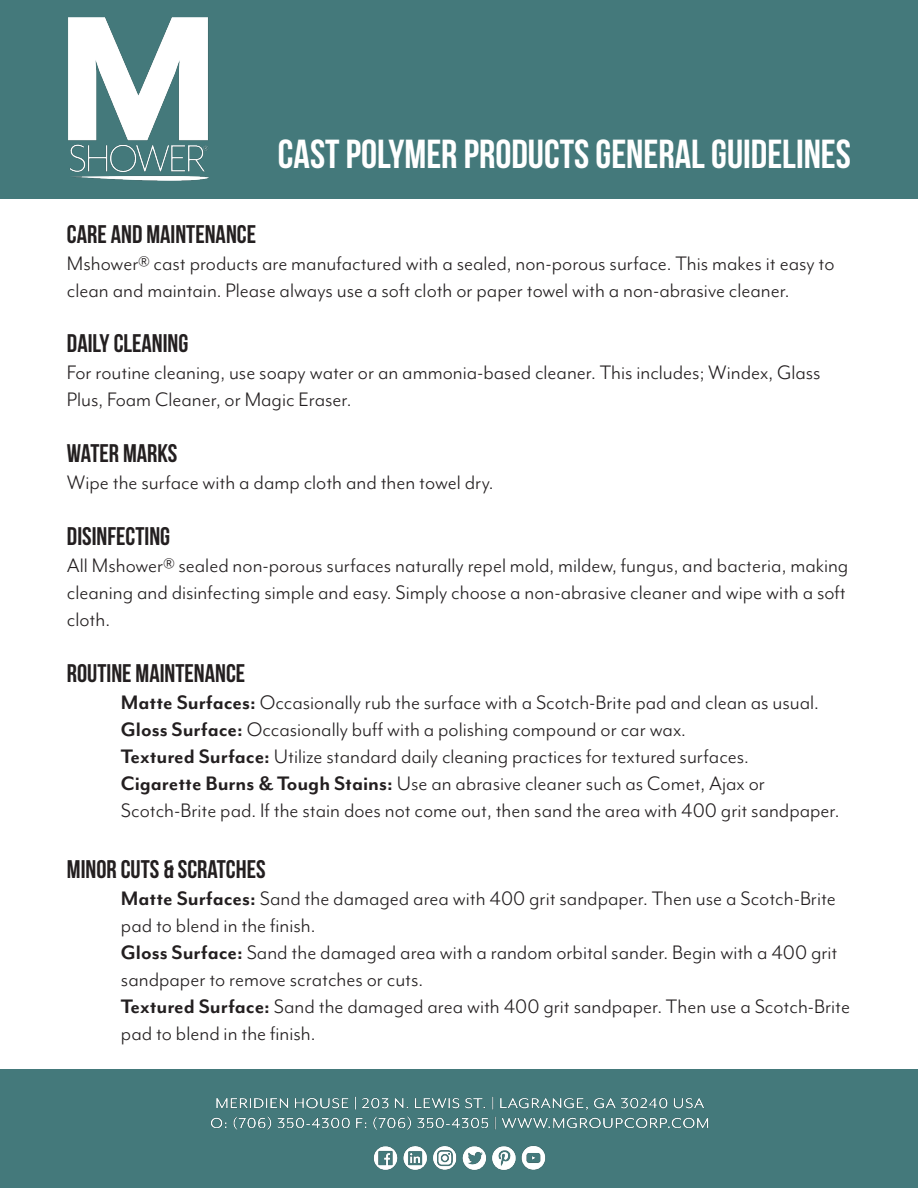
<style>
.page{position:relative;width:918px;height:1188px;background:#fff}
.page>*{position:absolute;margin:0;border:0;box-sizing:border-box;transform-origin:0 0}
.t1{font:700 40.5px "Bebas Neue";color:#fff}
.t2{font:700 25.5px "Bebas Neue";color:#231f20}
.t3{font:22.5px/27px "Mr Eaves Mod OT";color:#231f20}
.s1{font-weight:700}
</style>
<div class="page">
<div style="left:0;top:0;width:918px;height:199px;background:#44797b"></div>
<div style="left:0;top:1069px;width:918px;height:119px;background:#44797b"></div>
<img style="left:68px;top:17px;width:140px;height:164px">
<img style="left:211px;top:1096px;width:498px;height:74px">
<p class="t1" style="left:278px;top:132px;width:575px">CAST POLYMER PRODUCTS GENERAL GUIDELINES</p>
<p class="t2" style="left:67px;top:220px;width:191px">CARE AND MAINTENANCE</p>
<p class="t3" style="left:67px;top:250px;width:769px">Mshower® cast products are manufactured with a sealed, non-porous surface. This makes it easy to clean and maintain. Please always use a soft cloth or paper towel with a non-abrasive cleaner.</p>
<p class="t2" style="left:67px;top:330px;width:123px">DAILY CLEANING</p>
<p class="t3" style="left:67px;top:359px;width:755px">For routine cleaning, use soapy water or an ammonia-based cleaner. This includes; Windex, Glass<br>Plus, Foam Cleaner, or Magic Eraser.</p>
<p class="t2" style="left:67px;top:439px;width:112px">WATER MARKS</p>
<p class="t3" style="left:67px;top:469px;width:428px">Wipe the surface with a damp cloth and then towel dry.</p>
<p class="t2" style="left:67px;top:522px;width:105px">DISINFECTING</p>
<p class="t3" style="left:67px;top:552px;width:783px">All Mshower® sealed non-porous surfaces naturally repel mold, mildew, fungus, and bacteria, making</p>
<p class="t3" style="left:67px;top:579px;width:780px">cleaning and disinfecting simple and easy. Simply choose a non-abrasive cleaner and wipe with a soft cloth.</p>
<p class="t2" style="left:67px;top:659px;width:180px">ROUTINE MAINTENANCE</p>
<p class="t3" style="left:121px;top:689px;width:700px"><span class="s1">Matte Surfaces:</span> Occasionally rub the surface with a Scotch-Brite pad and clean as usual.</p>
<p class="t3" style="left:121px;top:716px;width:567px"><span class="s1">Gloss Surface:</span> Occasionally buff with a polishing compound or car wax.</p>
<p class="t3" style="left:121px;top:743px;width:630px"><span class="s1">Textured Surface:</span> Utilize standard daily cleaning practices for textured surfaces.</p>
<p class="t3" style="left:121px;top:770px;width:645px"><span class="s1">Cigarette Burns &amp; Tough Stains:</span> Use an abrasive cleaner such as Comet, Ajax or</p>
<p class="t3" style="left:121px;top:797px;width:720px">Scotch-Brite pad. If the stain does not come out, then sand the area with 400 grit sandpaper.</p>
<p class="t2" style="left:67px;top:855px;width:200px">MINOR CUTS &amp; SCRATCHES</p>
<p class="t3" style="left:121px;top:885px;width:717px"><span class="s1">Matte Surfaces:</span> Sand the damaged area with 400 grit sandpaper. Then use a Scotch-Brite pad to blend in the finish.</p>
<p class="t3" style="left:121px;top:939px;width:718px"><span class="s1">Gloss Surface:</span> Sand the damaged area with a random orbital sander. Begin with a 400 grit sandpaper to remove scratches or cuts.</p>
<p class="t3" style="left:121px;top:993px;width:731px"><span class="s1">Textured Surface:</span> Sand the damaged area with 400 grit sandpaper. Then use a Scotch-Brite</p>
<p class="t3" style="left:121px;top:1020px;width:196px">pad to blend in the finish.</p>
</div>
